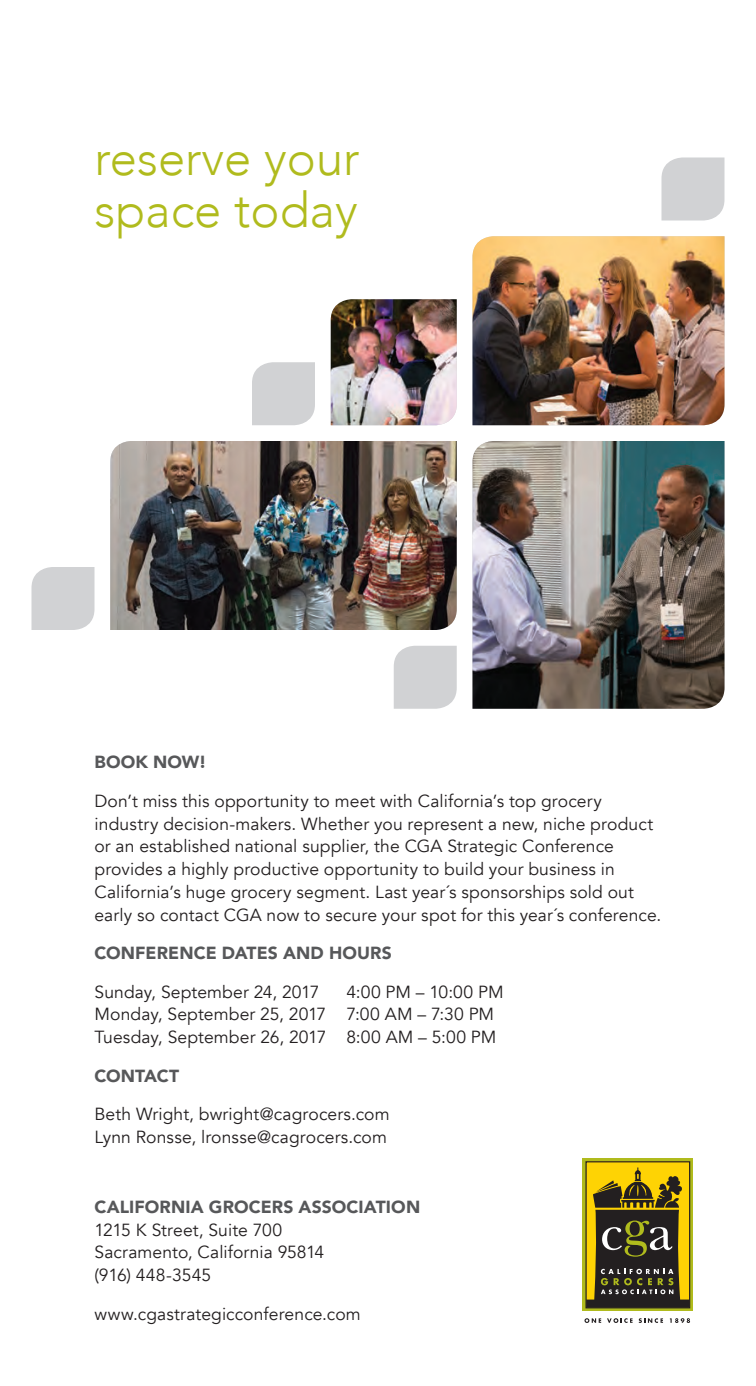
<style>
.page{position:relative;width:756px;height:1386px;background:#fff}
.page>*{position:absolute;margin:0;border:0;box-sizing:border-box;transform-origin:0 0}
.t1{font:300 49px/52.5px "Avenir";color:#b0bb1d}
.body{font:17.5px/22.8px "Avenir";letter-spacing:.005em;color:#231f20}
.subhead{font:900 17.5px "Avenir";letter-spacing:.005em;color:#57585a}
.s1{font-weight:900;color:#57585a}
</style>
<div class="page">
<img style="left:331px;top:299px;width:126px;height:126px">
<div style="left:32px;top:567px;width:62px;height:63px;background:#d1d2d4"></div>
<svg style="left:394px;top:646px;width:63px;height:63px;background:#d3d4d6"></svg>
<div style="left:252px;top:362px;width:63px;height:63px;background:#d1d2d4"></div>
<div style="left:662px;top:158px;width:62px;height:62px;background:#d1d2d4"></div>
<img style="left:472px;top:236px;width:252px;height:189px">
<img style="left:110px;top:441px;width:347px;height:189px">
<img style="left:472px;top:441px;width:252px;height:268px">
<svg style="left:583px;top:1158px;width:110px;height:153px"></svg>
<div style="left:586px;top:1162px;width:104px;height:146px;background:#fed304"></div>
<div style="left:585px;top:1161px;width:105px;height:147px;border:1px solid #231f20"></div>
<svg style="left:585px;top:1318px;width:16px;height:5px"></svg>
<svg style="left:607px;top:1318px;width:26px;height:5px"></svg>
<svg style="left:639px;top:1318px;width:24px;height:5px"></svg>
<svg style="left:670px;top:1318px;width:20px;height:5px"></svg>
<svg style="left:586px;top:1168px;width:104px;height:140px"></svg>
<p class="t1" style="left:94px;top:132px;width:267px">reserve your space today</p>
<p class="subhead" style="left:94px;top:747px;width:114px">BOOK NOW!</p>
<p class="body" style="left:94px;top:790px;width:568px">Don’t miss this opportunity to meet with California’s top grocery industry decision-makers. Whether you represent a new, niche product or an established national supplier, the CGA Strategic Conference provides a highly productive opportunity to build your business in California’s huge grocery segment. Last year´s sponsorships sold out early so contact CGA now to secure your spot for this year´s conference.</p>
<p class="subhead" style="left:94px;top:938px;width:299px">CONFERENCE DATES AND HOURS</p>
<p class="body" style="left:94px;top:981px;width:226px">Sunday, September 24, 2017</p>
<p class="body" style="left:94px;top:981px;width:411px;text-indent:252px">4:00 PM – 10:00 PM<br>Monday, September 25, 2017 7:00 AM – 7:30 PM<br>Tuesday, September 26, 2017 8:00 AM – 5:00 PM</p>
<p class="subhead" style="left:94px;top:1061px;width:86px">CONTACT</p>
<p class="body" style="left:94px;top:1103px;width:297px">Beth Wright, bwright@cagrocers.com<br>Lynn Ronsse, lronsse@cagrocers.com</p>
<p class="body" style="left:94px;top:1196px;width:327px"><span class="s1">CALIFORNIA GROCERS ASSOCIATION<br></span>1215 K Street, Suite 700<br>Sacramento, California 95814<br>(916) 448-3545</p>
<p class="body" style="left:94px;top:1303px;width:268px">www.cgastrategicconference.com</p>
</div>
